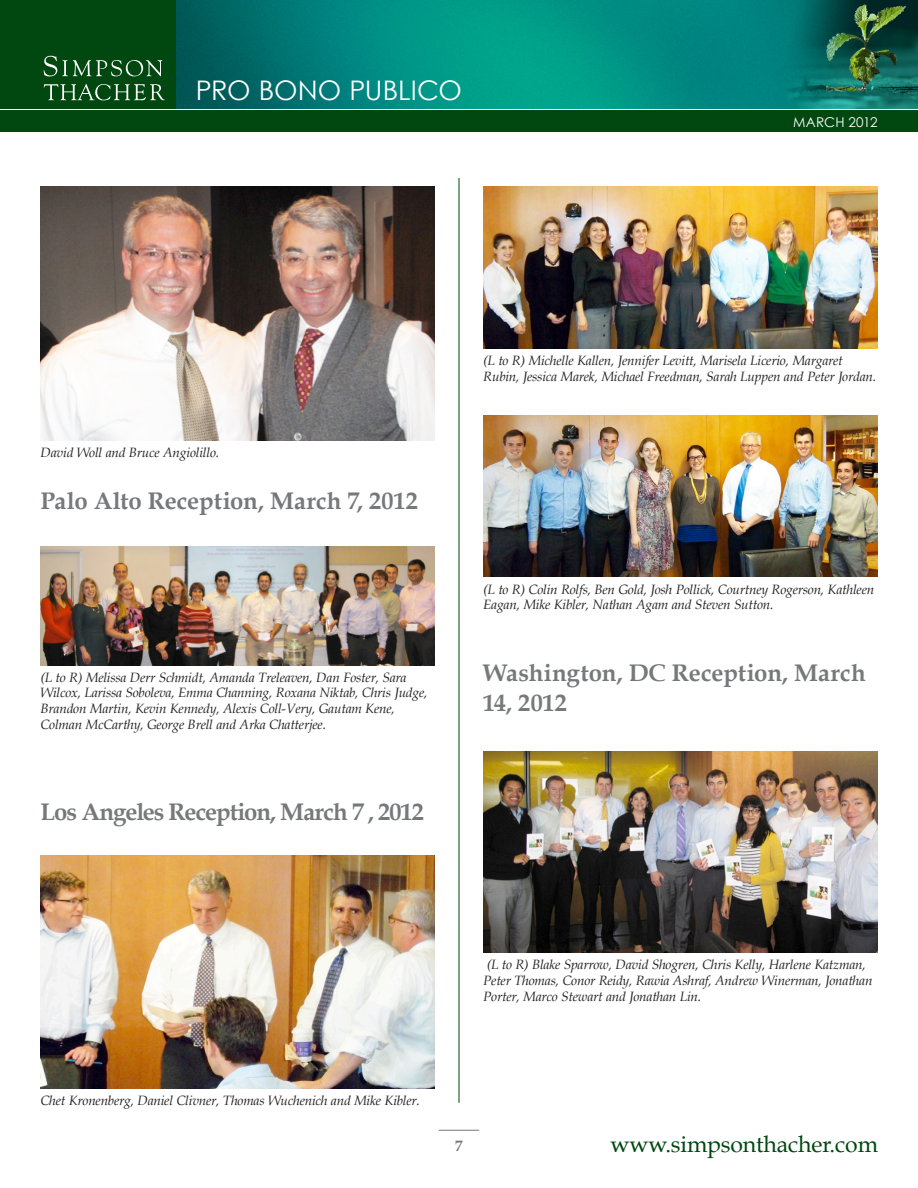
<style>
.page{position:relative;width:918px;height:1188px;background:#fff}
.page>*{position:absolute;margin:0;border:0;box-sizing:border-box;transform-origin:0 0}
.t1{font:27px "Century Gothic";color:#fff}
.P_SectionSubheader{font:700 24px/30px "Book Antiqua";letter-spacing:-.01em;color:#76787b}
.P_SectionSubheader-2{font:700 24px "Book Antiqua";letter-spacing:-.04em;color:#76787b}
.t2{font:22.95px "Book Antiqua";letter-spacing:-.005em;color:#004710}
.t3{font:700 15px "Book Antiqua";color:#76787b}
.P_Caption{font:italic 13.5px/15.8px "Book Antiqua";letter-spacing:-.015em;color:#231f20}
.t4{font:13.5px "Century Gothic";letter-spacing:.005em;color:#fff}
</style>
<div class="page">
<img style="left:177px;top:0;width:741px;height:109px">
<div style="left:0;top:110px;width:918px;height:22px;background:#004710"></div>
<div style="left:0;top:0;width:176px;height:109px;background:#004710"></div>
<svg style="left:44px;top:56px;width:118px;height:20px"></svg>
<svg style="left:44px;top:84px;width:121px;height:16px"></svg>
<hr style="left:459px;top:178px;width:1px;height:925px;background:#004710">
<hr style="left:439px;top:1130px;width:40px;height:1px;background:#76787b">
<img style="left:40px;top:186px;width:395px;height:255px">
<img style="left:41px;top:546px;width:394px;height:119px">
<img style="left:41px;top:855px;width:394px;height:233px">
<img style="left:483px;top:187px;width:395px;height:161px">
<img style="left:483px;top:415px;width:395px;height:162px">
<img style="left:483px;top:752px;width:395px;height:200px">
<h1 class="t1" style="left:196px;top:74px;width:268px">PRO BONO PUBLICO</h1>
<p class="t4" style="left:793px;top:114px;width:86px">MARCH 2012</p>
<p class="P_Caption" style="left:40px;top:445px;width:180px">David Woll and Bruce Angiolillo.</p>
<p class="P_SectionSubheader" style="left:40px;top:487px;width:379px">Palo Alto Reception, March 7, 2012</p>
<p class="P_Caption" style="left:40px;top:669px;width:389px">(L to R) Melissa Derr Schmidt, Amanda Treleaven, Dan Foster, Sara Wilcox, Larissa Soboleva, Emma Channing, Roxana Niktab, Chris Judge, Brandon Martin, Kevin Kennedy, Alexis Coll-Very, Gautam Kene, Colman McCarthy, George Brell and Arka Chatterjee.</p>
<p class="P_SectionSubheader-2" style="left:40px;top:798px;width:385px">Los Angeles Reception, March 7 , 2012</p>
<p class="P_Caption" style="left:483px;top:353px;width:394px">(L to R) Michelle Kallen, Jennifer Levitt, Marisela Licerio, Margaret<br>Rubin, Jessica Marek, Michael Freedman, Sarah Luppen and Peter Jordan.</p>
<p class="P_Caption" style="left:483px;top:581px;width:393px">(L to R) Colin Rolfs, Ben Gold, Josh Pollick, Courtney Rogerson, Kathleen<br>Eagan, Mike Kibler, Nathan Agam and Steven Sutton.</p>
<p class="P_SectionSubheader" style="left:483px;top:658px;width:384px">Washington, DC Reception, March<br>14, 2012</p>
<p class="P_Caption" style="left:40px;top:1093px;width:381px">Chet Kronenberg, Daniel Clivner, Thomas Wuchenich and Mike Kibler.</p>
<p class="P_Caption" style="left:483px;top:957px;width:391px">(L to R) Blake Sparrow, David Shogren, Chris Kelly, Harlene Katzman,<br>Peter Thomas, Conor Reidy, Rawia Ashraf, Andrew Winerman, Jonathan<br>Porter, Marco Stewart and Jonathan Lin.</p>
<p class="t3" style="left:455px;top:1137px;width:9px">7</p>
<h3 class="t2" style="left:610px;top:1130px;width:269px">www.simpsonthacher.com</h3>
</div>
